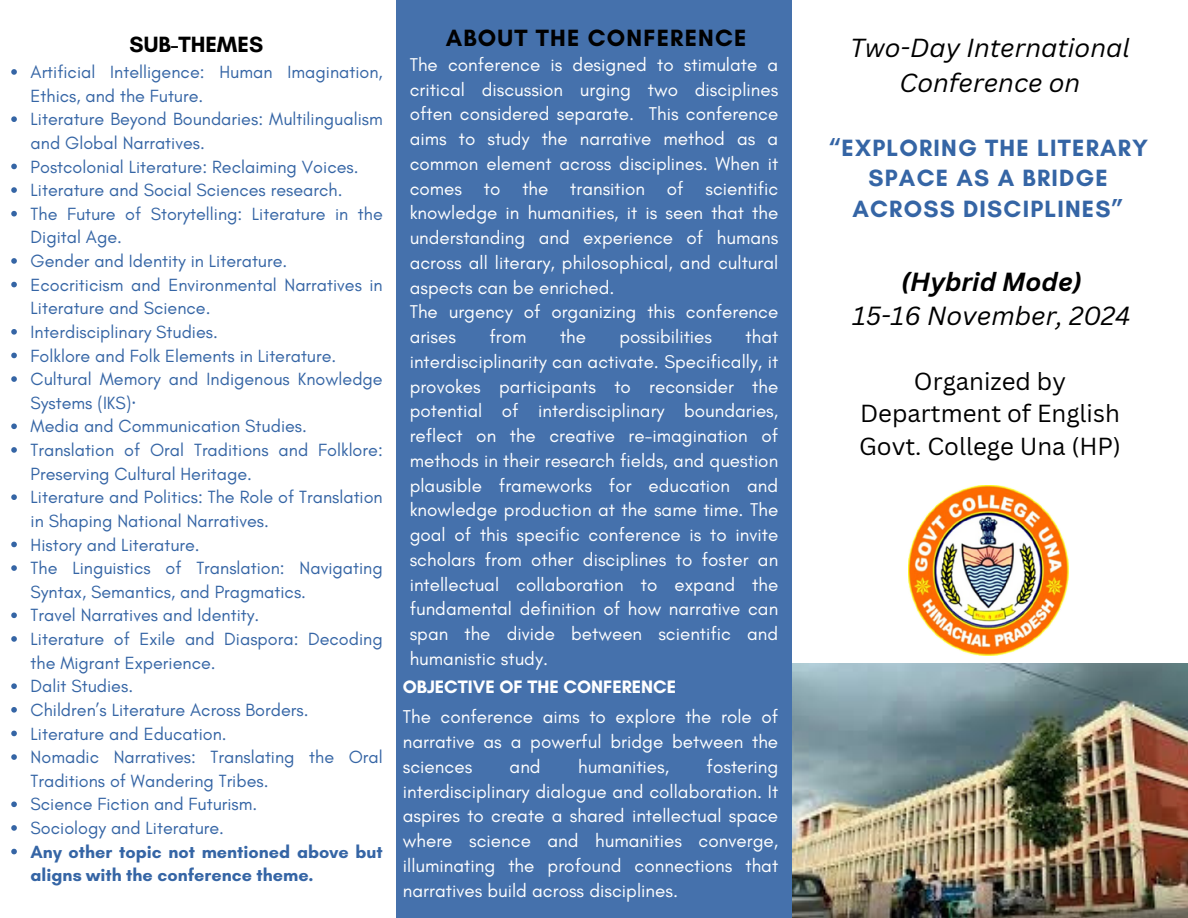
<style>
.page{position:relative;width:1188px;height:918px;background:#fff}
.page>*{position:absolute;margin:0;border:0;box-sizing:border-box;transform-origin:0 0}
.t1{font:italic 25.5px/34.8px "Canva Sans";color:#000;text-align:center}
.t2{font:italic 25.35px/34.8px "Canva Sans";color:#000;text-align:center}
.t3{font:700 24px/30.3px "Glacial Indifference";letter-spacing:.05em;color:#3565a5;text-align:center}
.t4{font:24px/32.7px "Canva Sans";color:#000;text-align:center}
.t5{font:700 24px "Glacial Indifference";letter-spacing:.05em;color:#000}
.t6{font:700 22.5px "Glacial Indifference";color:#000}
.t7{font:18.9px/24.8px "Glacial Indifference";color:#fff;text-align:justify}
.t8{font:18.75px/24.8px "Glacial Indifference";color:#fff;text-align:justify}
.t9{font:700 18.3px "Glacial Indifference";color:#fff}
.t10{font:18px/23.7px "Glacial Indifference";color:#3565a5}
.t11{font:700 18px/23.7px "Glacial Indifference";color:#3565a5}
.s1{font-family:"Noto Sans"}
.s2{font-weight:700}
</style>
<div class="page">
<div style="left:396px;top:0;width:396px;height:918px;background:#4571ac"></div>
<img style="left:908px;top:485px;width:161px;height:170px">
<img style="left:792px;top:663px;width:396px;height:255px">
<svg style="left:11px;top:69px;width:6px;height:6px"></svg>
<svg style="left:11px;top:116px;width:6px;height:6px"></svg>
<svg style="left:11px;top:164px;width:6px;height:5px"></svg>
<svg style="left:11px;top:187px;width:6px;height:6px"></svg>
<svg style="left:11px;top:211px;width:6px;height:5px"></svg>
<svg style="left:11px;top:258px;width:6px;height:6px"></svg>
<svg style="left:11px;top:282px;width:6px;height:5px"></svg>
<svg style="left:11px;top:329px;width:6px;height:6px"></svg>
<svg style="left:11px;top:353px;width:6px;height:5px"></svg>
<svg style="left:11px;top:376px;width:6px;height:6px"></svg>
<svg style="left:11px;top:423px;width:6px;height:6px"></svg>
<svg style="left:11px;top:447px;width:6px;height:6px"></svg>
<svg style="left:11px;top:494px;width:6px;height:6px"></svg>
<svg style="left:11px;top:542px;width:6px;height:5px"></svg>
<svg style="left:11px;top:565px;width:6px;height:6px"></svg>
<svg style="left:11px;top:612px;width:6px;height:6px"></svg>
<svg style="left:11px;top:636px;width:6px;height:6px"></svg>
<svg style="left:11px;top:683px;width:6px;height:6px"></svg>
<svg style="left:11px;top:707px;width:6px;height:6px"></svg>
<svg style="left:11px;top:731px;width:6px;height:5px"></svg>
<svg style="left:11px;top:754px;width:6px;height:6px"></svg>
<svg style="left:11px;top:801px;width:6px;height:6px"></svg>
<svg style="left:11px;top:825px;width:6px;height:6px"></svg>
<svg style="left:11px;top:849px;width:6px;height:5px"></svg>
<h2 class="t6" style="left:130px;top:30px;width:135px">SUB-THEMES</h2>
<p class="t10" style="left:31px;top:60px;width:354px">Artificial Intelligence: Human Imagination,<br>Ethics, and the Future.</p>
<p class="t10" style="left:31px;top:107px;width:354px">Literature Beyond Boundaries: Multilingualism and Global Narratives.</p>
<p class="t10" style="left:31px;top:154px;width:330px">Postcolonial Literature: Reclaiming Voices.</p>
<p class="t10" style="left:31px;top:178px;width:313px">Literature and Social Sciences research.</p>
<p class="t10" style="left:31px;top:202px;width:354px">The Future of Storytelling: Literature in the<br>Digital Age.</p>
<p class="t10" style="left:31px;top:249px;width:258px">Gender and Identity in Literature.</p>
<p class="t10" style="left:31px;top:273px;width:354px">Ecocriticism and Environmental Narratives in<br>Literature and Science.</p>
<p class="t10" style="left:31px;top:320px;width:189px">Interdisciplinary Studies.</p>
<p class="t10" style="left:31px;top:343px;width:307px">Folklore and Folk Elements in Literature.</p>
<p class="t10" style="left:31px;top:367px;width:354px">Cultural Memory and Indigenous Knowledge<br>Systems (IKS)<span class="s1">·</span></p>
<p class="t10" style="left:31px;top:414px;width:278px">Media and Communication Studies.</p>
<p class="t10" style="left:31px;top:438px;width:354px">Translation of Oral Traditions and Folklore:<br>Preserving Cultural Heritage.</p>
<p class="t10" style="left:31px;top:485px;width:354px">Literature and Politics: The Role of Translation in Shaping National Narratives.</p>
<p class="t10" style="left:31px;top:532px;width:171px">History and Literature.</p>
<p class="t10" style="left:31px;top:556px;width:354px">The Linguistics of Translation: Navigating<br>Syntax, Semantics, and Pragmatics.</p>
<p class="t10" style="left:31px;top:603px;width:230px">Travel Narratives and Identity.</p>
<p class="t10" style="left:31px;top:627px;width:354px">Literature of Exile and Diaspora: Decoding the Migrant Experience.</p>
<p class="t10" style="left:31px;top:674px;width:104px">Dalit Studies.</p>
<p class="t10" style="left:31px;top:698px;width:279px">Children’s Literature Across Borders.</p>
<p class="t10" style="left:31px;top:721px;width:198px">Literature and Education.</p>
<h1 class="t10" style="left:31px;top:745px;width:354px">Nomadic Narratives: Translating the Oral<br>Traditions of Wandering Tribes.</h1>
<p class="t10" style="left:31px;top:792px;width:228px">Science Fiction and Futurism.</p>
<p class="t10" style="left:31px;top:816px;width:195px">Sociology and Literature.</p>
<h4 class="t11" style="left:31px;top:840px;width:354px">Any other topic not mentioned above but aligns with the conference theme.</h4>
<h2 class="t5" style="left:446px;top:23px;width:302px">ABOUT THE CONFERENCE</h2>
<p class="t8" style="left:410px;top:52px;width:370px">The conference is designed to stimulate a critical discussion urging two disciplines often considered separate. This conference aims to study the narrative method as a common element across disciplines. When it comes to the transition of scientific knowledge in humanities, it is seen that the understanding and experience of humans across all literary, philosophical, and cultural aspects can be enriched.</p>
<p class="t8" style="left:410px;top:299px;width:370px">The urgency of organizing this conference arises</p>
<p class="t8" style="left:410px;top:324px;width:370px;text-indent:336px">that interdisciplinarity can activate. Specifically, it provokes participants to reconsider the potential of interdisciplinary boundaries, reflect on the creative re-imagination of methods in their research fields, and question plausible frameworks for education and knowledge production at the same time. The goal of this specific conference is to invite scholars from other disciplines to foster an intellectual collaboration to expand the fundamental definition of how narrative can span the divide between scientific and humanistic study.</p>
<p class="t8" style="left:490px;top:324px;width:39px">from</p>
<p class="t8" style="left:560px;top:324px;width:28px">the</p>
<p class="t8" style="left:620px;top:324px;width:94px">possibilities</p>
<h1 class="t9" style="left:403px;top:676px;width:275px">OBJECTIVE OF THE CONFERENCE</h1>
<p class="t7" style="left:403px;top:704px;width:377px">The conference aims to explore the role of narrative as a powerful bridge between the sciences</p>
<p class="t7" style="left:403px;top:754px;width:377px;text-indent:304px">fostering interdisciplinary dialogue and collaboration. It aspires to create a shared intellectual space where science and humanities converge, illuminating the profound connections that narratives build across disciplines.</p>
<p class="t7" style="left:510px;top:754px;width:33px">and</p>
<p class="t7" style="left:578px;top:754px;width:93px">humanities,</p>
<p class="t2" style="left:850px;top:30px;width:281px">Two-Day International<br>Conference on</p>
<h3 class="t3" style="left:828px;top:132px;width:322px">“EXPLORING THE LITERARY<br>SPACE AS A BRIDGE<br>ACROSS DISCIPLINES”</h3>
<h2 class="t1" style="left:853px;top:263px;width:280px"><span class="s2">(Hybrid Mode)<br></span>15-16 November, 2024</h2>
<p class="t4" style="left:859px;top:364px;width:263px">Organized by<br>Department of English<br>Govt. College Una (HP)</p>
</div>
